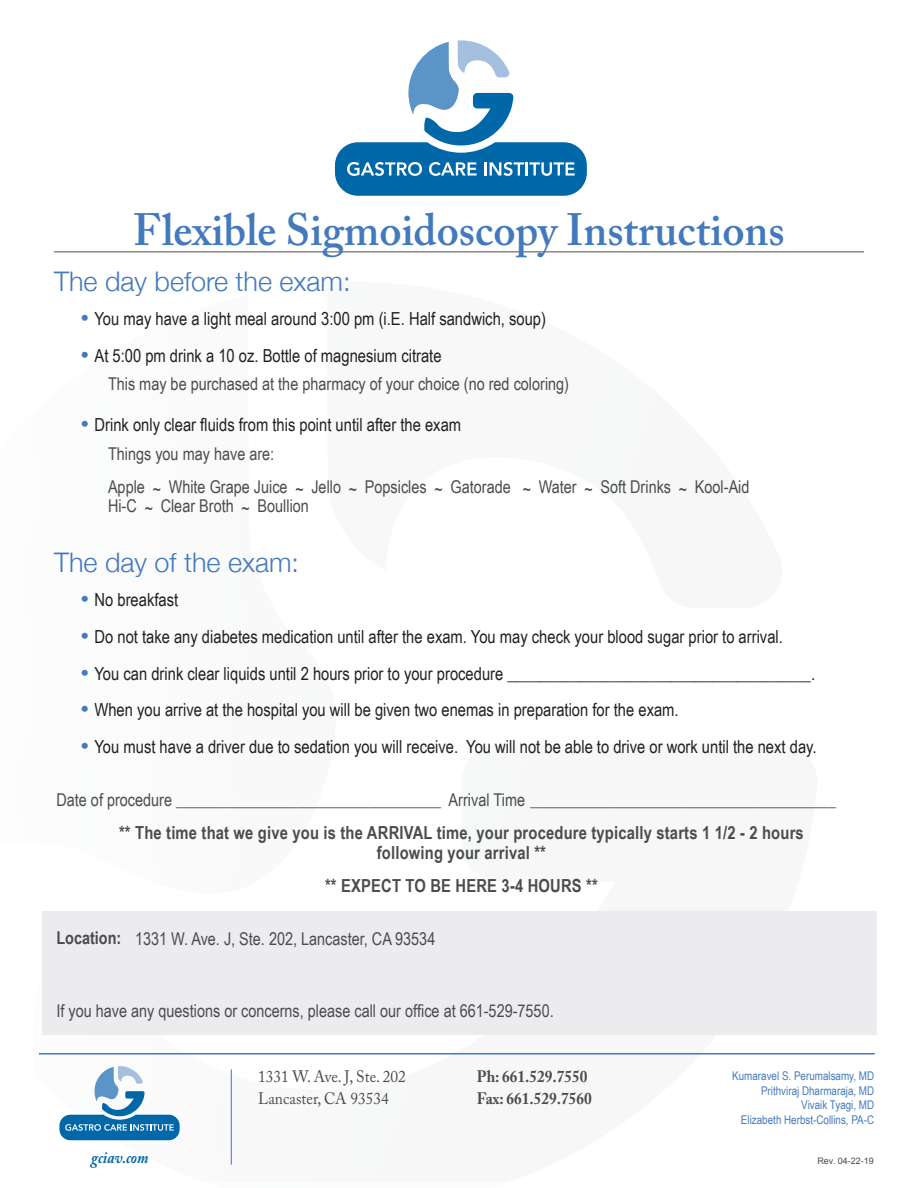
<style>
.page{position:relative;width:918px;height:1188px;background:#fff}
.page>*{position:absolute;margin:0;border:0;box-sizing:border-box;transform-origin:0 0}
.t1{font:600 45px "Adobe Caslon Pro";color:#4379bd}
.t2{font:300 27px "Helvetica Neue";color:#4379bd}
.t3{font:18px "Arial Narrow";color:#231f20}
.t4{font:700 18px/19.5px "Arial Narrow";letter-spacing:.01em;color:#4b4c4d;text-align:center}
.t5{font:17.7px/33px "Arial Narrow";color:#4b4c4d}
.t6{font:700 17.7px "Arial Narrow";color:#4b4c4d}
.t7{font:16.5px/22.5px "Adobe Caslon Pro";color:#4b4c4d;scale:.93 1}
.t8{font:700 16.5px/22.5px "Adobe Caslon Pro";color:#4b4c4d;scale:.93 1}
.t9{font:italic 700 16.5px "Adobe Caslon Pro";color:#0068a9;scale:.9 1}
.t10{font:12px/14.5px "Arial Narrow";color:#4379bd;text-align:right}
.t11{font:9px "Arial";color:#4b4c4d}
.s1{font-family:"Arial";font-weight:700;font-size:21px;color:#4379bd}
.s2{font-style:italic;font-size:18px}
</style>
<div class="page">
<svg style="left:38px;top:911px;width:780px;height:254px"></svg>
<hr style="left:231px;top:1069px;width:1px;height:96px;background:#4379bd">
<svg style="left:335px;top:40px;width:252px;height:156px"></svg>
<hr style="left:39px;top:1053px;width:836px;height:1px;background:#4379bd">
<svg style="left:59px;top:1066px;width:121px;height:74px"></svg>
<hr style="left:54px;top:252px;width:810px;height:1px;background:#4b4c4d">
<div style="left:42px;top:912px;width:834px;height:123px;background:#ececee"></div>
<h1 class="t1" style="left:133px;top:203px;width:653px">Flexible Sigmoidoscopy Instructions</h1>
<h2 class="t2" style="left:54px;top:259px;width:298px">The day before the exam:</h2>
<p class="t3" style="left:81px;top:306px;width:467px"><span class="s1">•</span> You may have a light meal around 3:00 pm (i.E. Half sandwich, soup)</p>
<p class="t3" style="left:81px;top:342px;width:362px"><span class="s1">•</span> At 5:00 pm drink a 10 oz. Bottle of magnesium citrate</p>
<p class="t5" style="left:108px;top:367px;width:463px">This may be purchased at the pharmacy of your choice (no red coloring)</p>
<p class="t3" style="left:81px;top:412px;width:382px"><span class="s1">•</span> Drink only clear fluids from this point until after the exam</p>
<p class="t5" style="left:108px;top:436px;width:643px">Things you may have are:<br>Apple <span class="s2">~</span> White Grape Juice <span class="s2">~</span> Jello <span class="s2">~</span> Popsicles <span class="s2">~</span> Gatorade <span class="s2">~</span> Water <span class="s2">~</span> Soft Drinks <span class="s2">~</span> Kool-Aid</p>
<p class="t5" style="left:108px;top:489px;width:202px">Hi-C <span class="s2">~</span> Clear Broth <span class="s2">~</span> Boullion</p>
<h2 class="t2" style="left:54px;top:540px;width:247px">The day of the exam:</h2>
<p class="t3" style="left:81px;top:587px;width:99px"><span class="s1">•</span> No breakfast</p>
<p class="t3" style="left:81px;top:623px;width:703px"><span class="s1">•</span> Do not take any diabetes medication until after the exam. You may check your blood sugar prior to arrival.</p>
<p class="t3" style="left:81px;top:660px;width:736px"><span class="s1">•</span> You can drink clear liquids until 2 hours prior to your procedure _____________________________________.</p>
<p class="t3" style="left:81px;top:697px;width:599px"><span class="s1">•</span> When you arrive at the hospital you will be given two enemas in preparation for the exam.</p>
<p class="t3" style="left:81px;top:733px;width:737px"><span class="s1">•</span> You must have a driver due to sedation you will receive. You will not be able to drive or work until the next day.</p>
<p class="t5" style="left:56px;top:783px;width:781px">Date of procedure _________________________________ Arrival Time ______________________________________</p>
<p class="t4" style="left:119px;top:822px;width:686px">** The time that we give you is the ARRIVAL time, your procedure typically starts 1 1/2 - 2 hours following your arrival **</p>
<p class="t4" style="left:325px;top:875px;width:274px">** EXPECT TO BE HERE 3-4 HOURS **</p>
<p class="t6" style="left:56px;top:924px;width:67px">Location:</p>
<p class="t5" style="left:135px;top:921px;width:302px">1331 W. Ave. J, Ste. 202, Lancaster, CA 93534</p>
<p class="t5" style="left:56px;top:993px;width:499px">If you have any questions or concerns, please call our office at 661-529-7550.</p>
<p class="t9" style="left:91px;top:1148px;width:65px">gciav.com</p>
<p class="t7" style="left:258px;top:1065px;width:160px">1331 W. Ave. J, Ste. 202<br>Lancaster, CA 93534</p>
<p class="t8" style="left:477px;top:1065px;width:125px">Ph: 661.529.7550<br>Fax: 661.529.7560</p>
<p class="t10" style="left:732px;top:1068px;width:144px">Kumaravel S. Perumalsamy, MD<br>Prithviraj Dharmaraja, MD<br>Vivaik Tyagi, MD<br>Elizabeth Herbst-Collins, PA-C</p>
<p class="t11" style="left:817px;top:1155px;width:58px">Rev. 04-22-19</p>
</div>
